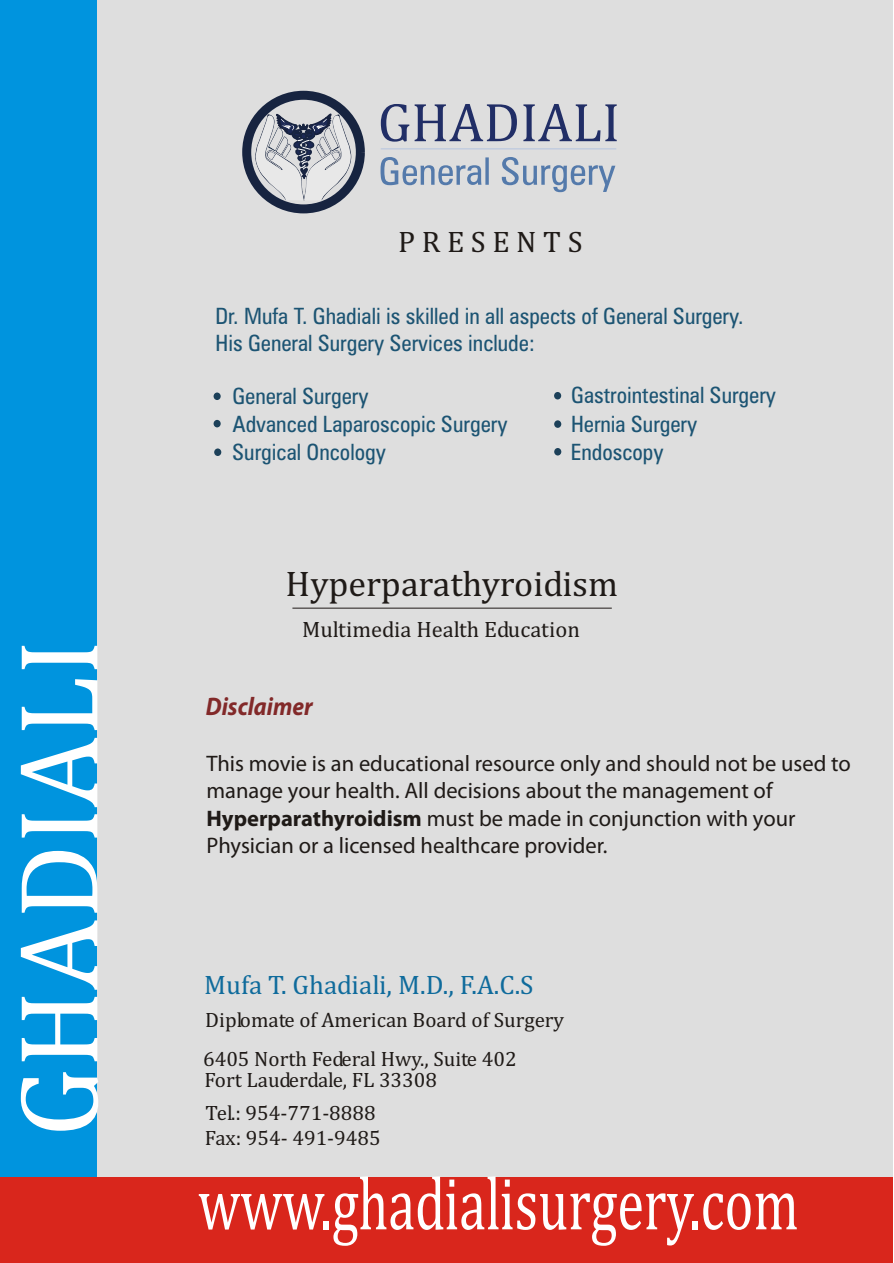
<style>
.page{position:relative;width:894px;height:1263px;background:#fff}
.page>*{position:absolute;margin:0;border:0;box-sizing:border-box;transform-origin:0 0}
.t1{font:75.6px "Cambria Math";color:#fff;scale:.72 1}
.t2{font:36px "Cambria Math";color:#1f1a17}
.t3{font:30px "Cambria Math";color:#1f1a17}
.t4{font:27px "Cambria Math";color:#0f6b9c}
.t5{font:italic 700 25.5px "Myriad Pro";color:#822929;scale:.91 1}
.t6{font:22.5px/27.3px "Myriad Pro";color:#1f1a17}
.t7{font:22.5px/28.2px "Zurich Cn BT";color:#1c5473}
.t8{font:22.5px "Cambria Math";color:#1f1a17}
.t9{font:21px/38.7px "Cambria Math";color:#1f1a17}
.s1{font-weight:700}
</style>
<div class="page">
<div style="left:86px;top:0;width:807px;height:1246px;background:#dedede"></div>
<div style="left:0;top:0;width:96px;height:1242px;background:#0094de"></div>
<div style="left:0;top:1177px;width:893px;height:86px;background:#d9261c"></div>
<hr style="left:292px;top:608px;width:320px;height:1px;background:#1f1a17">
<svg style="left:381px;top:157px;width:234px;height:35px"></svg>
<hr style="left:381px;top:148px;width:235px;height:2px;background:#c2ccde">
<div style="left:242px;top:91px;width:123px;height:122px;border:9px solid #172440;border-radius:50%"></div>
<svg style="left:255px;top:113px;width:96px;height:87px"></svg>
<svg style="left:381px;top:104px;width:236px;height:38px"></svg>
<div style="left:214px;top:393px;width:7px;height:7px;background:#1c4059;border-radius:50%"></div>
<div style="left:214px;top:420px;width:7px;height:7px;background:#1c4059;border-radius:50%"></div>
<div style="left:214px;top:448px;width:7px;height:8px;background:#1c4059;border-radius:50%"></div>
<div style="left:554px;top:392px;width:7px;height:7px;background:#1c4059;border-radius:50%"></div>
<div style="left:554px;top:448px;width:7px;height:8px;background:#1c4059;border-radius:50%"></div>
<div style="left:554px;top:420px;width:7px;height:8px;background:#1c4059;border-radius:50%"></div>
<svg style="left:21px;top:646px;width:77px;height:485px"></svg>
<h3 class="t3" style="left:398px;top:228px;width:186px">P R E S E N T S</h3>
<p class="t7" style="left:216px;top:305px;width:530px;line-height:27px">Dr. Mufa T. Ghadiali is skilled in all aspects of General Surgery.<br>His General Surgery Services include:</p>
<p class="t7" style="left:232px;top:384px;width:277px">General Surgery<br>Advanced Laparoscopic Surgery<br>Surgical Oncology</p>
<p class="t7" style="left:571px;top:383px;width:206px">Gastrointestinal Surgery</p>
<p class="t7" style="left:571px;top:412px;width:128px">Hernia Surgery<br>Endoscopy</p>
<h2 class="t2" style="left:286px;top:568px;width:334px">Hyperparathyroidism</h2>
<p class="t8" style="left:302px;top:620px;width:279px">Multimedia Health Education</p>
<p class="t5" style="left:206px;top:696px;width:119px">Disclaimer</p>
<p class="t6" style="left:206px;top:752px;width:646px">This movie is an educational resource only and should not be used to manage your health. All decisions about the management of <span class="s1">Hyperparathyroidism</span> must be made in conjunction with your Physician or a licensed healthcare provider.</p>
<p class="t4" style="left:204px;top:973px;width:331px">Mufa T. Ghadiali, M.D., F.A.C.S</p>
<p class="t9" style="left:203px;top:1002px;width:362px">Diplomate of American Board of Surgery<br>6405 North Federal Hwy., Suite 402</p>
<p class="t9" style="left:205px;top:1065px;width:234px;line-height:33px">Fort Lauderdale, FL 33308<br>Tel.: 954-771-8888</p>
<p class="t9" style="left:205px;top:1120px;width:177px">Fax: 954- 491-9485</p>
<h1 class="t1" style="left:198px;top:1171px;width:836px">www.ghadialisurgery.com</h1>
</div>
